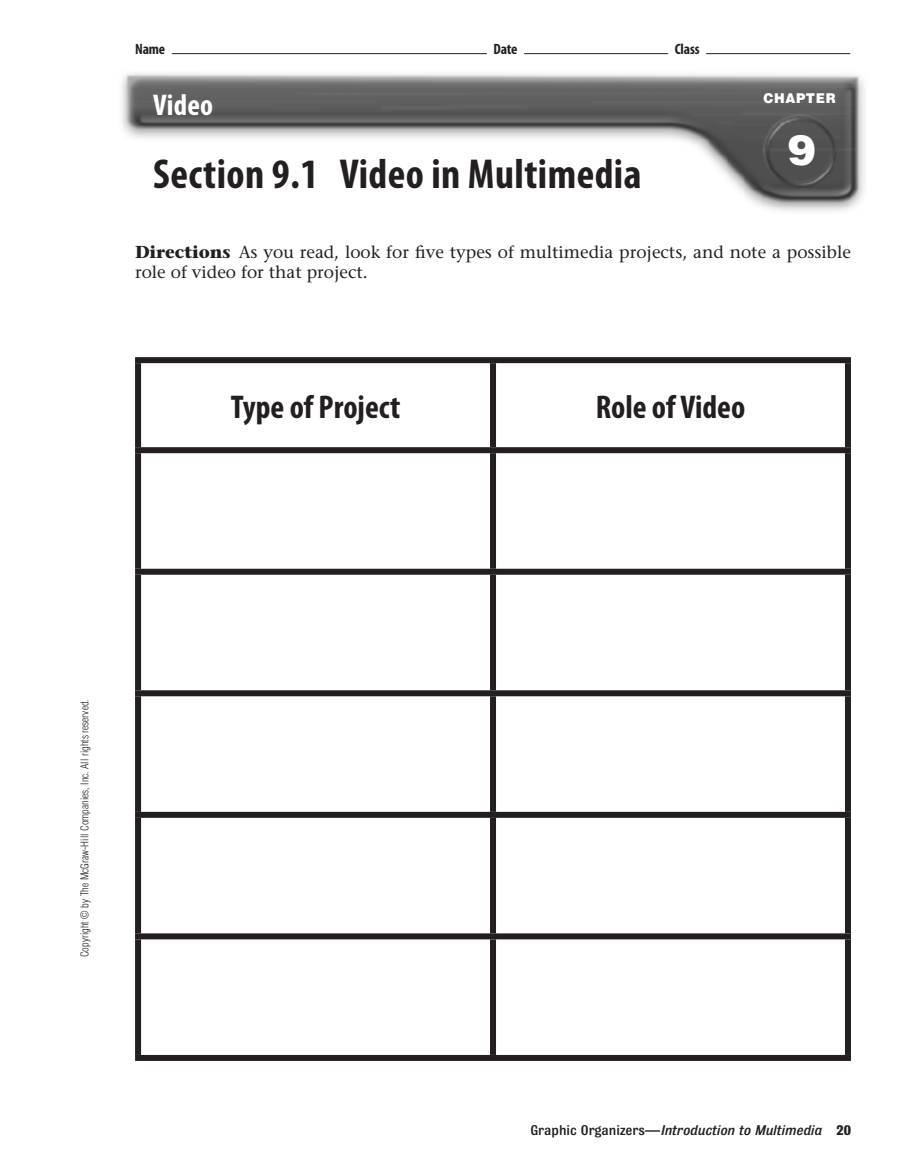
<style>
.page{position:relative;width:905px;height:1175px;background:#fff}
.page>*{position:absolute;margin:0;border:0;box-sizing:border-box;transform-origin:0 0}
.t1{font:700 condensed 42px "Myriad Pro";letter-spacing:.01em;color:#231f20}
.t2{font:900 42px "Helvetica LT Std";color:#fff}
.t3{font:700 condensed 33px "Myriad Pro";color:#231f20}
.t4{font:700 condensed 30px "Myriad Pro";letter-spacing:.01em;color:#fff}
.t5{font:500 17.25px/20.2px "Stone Serif Std";color:#231f20}
.t6{font:italic 15px "Bulldog Medium Std";color:#231f20}
.t7{font:700 condensed 15px "Myriad Pro";letter-spacing:-.01em;color:#231f20}
.t8{font:900 13.5px "Helvetica LT Std";letter-spacing:.05em;color:#fff;scale:.95 1}
.t9{font:300 condensed 10.5px "Helvetica LT Std";color:#231f20}
.s1{font-weight:700}
.s2{font-style:normal}
.s3{font-family:"Bulldog Std";font-weight:700;font-style:normal}
</style>
<div class="page">
<img style="left:122px;top:73px;width:742px;height:138px">
<hr style="left:172px;top:53px;width:315px;height:1px;background:#231f20">
<hr style="left:524px;top:53px;width:144px;height:1px;background:#231f20">
<hr style="left:706px;top:53px;width:144px;height:1px;background:#231f20">
<svg style="left:141px;top:363px;width:703px;height:691px"></svg>
<div style="left:135px;top:1054px;width:715px;height:6px;background:#231f20"></div>
<div style="left:135px;top:357px;width:358px;height:6px;background:#231f20"></div>
<div style="left:135px;top:363px;width:6px;height:84px;background:#231f20"></div>
<div style="left:493px;top:357px;width:357px;height:6px;background:#231f20"></div>
<div style="left:490px;top:363px;width:6px;height:84px;background:#231f20"></div>
<div style="left:844px;top:363px;width:6px;height:84px;background:#231f20"></div>
<div style="left:135px;top:447px;width:358px;height:6px;background:#231f20"></div>
<div style="left:135px;top:453px;width:6px;height:115px;background:#231f20"></div>
<div style="left:493px;top:447px;width:357px;height:6px;background:#231f20"></div>
<div style="left:490px;top:453px;width:6px;height:115px;background:#231f20"></div>
<div style="left:844px;top:453px;width:6px;height:115px;background:#231f20"></div>
<div style="left:135px;top:568px;width:358px;height:6px;background:#231f20"></div>
<div style="left:135px;top:574px;width:6px;height:116px;background:#231f20"></div>
<div style="left:493px;top:568px;width:357px;height:6px;background:#231f20"></div>
<div style="left:490px;top:574px;width:6px;height:116px;background:#231f20"></div>
<div style="left:844px;top:574px;width:6px;height:116px;background:#231f20"></div>
<div style="left:135px;top:690px;width:358px;height:6px;background:#231f20"></div>
<div style="left:135px;top:696px;width:6px;height:116px;background:#231f20"></div>
<div style="left:493px;top:690px;width:357px;height:6px;background:#231f20"></div>
<div style="left:490px;top:696px;width:6px;height:116px;background:#231f20"></div>
<div style="left:844px;top:696px;width:6px;height:116px;background:#231f20"></div>
<div style="left:135px;top:812px;width:358px;height:6px;background:#231f20"></div>
<div style="left:135px;top:818px;width:6px;height:115px;background:#231f20"></div>
<div style="left:493px;top:812px;width:357px;height:6px;background:#231f20"></div>
<div style="left:490px;top:818px;width:6px;height:115px;background:#231f20"></div>
<div style="left:844px;top:818px;width:6px;height:115px;background:#231f20"></div>
<div style="left:135px;top:933px;width:358px;height:6px;background:#231f20"></div>
<div style="left:135px;top:939px;width:6px;height:115px;background:#231f20"></div>
<div style="left:493px;top:933px;width:357px;height:6px;background:#231f20"></div>
<div style="left:490px;top:939px;width:6px;height:115px;background:#231f20"></div>
<div style="left:844px;top:939px;width:6px;height:115px;background:#231f20"></div>
<p class="t7" style="left:135px;top:43px;width:32px">Name</p>
<p class="t7" style="left:493px;top:43px;width:26px">Date</p>
<p class="t7" style="left:674px;top:43px;width:26px">Class</p>
<h3 class="t4" style="left:153px;top:94px;width:62px">Video</h3>
<h1 class="t1" style="left:153px;top:158px;width:490px">Section 9.1 Video in Multimedia</h1>
<p class="t8" style="left:763px;top:93px;width:78px">CHAPTER</p>
<h1 class="t2" style="left:787px;top:135px;width:30px">9</h1>
<p class="t5" style="left:135px;top:243px;width:717px"><span class="s1">Directions</span> As you read, look for five types of multimedia projects, and note a possible role of video for that project.</p>
<h2 class="t3" style="left:231px;top:394px;width:171px">Type of Project</h2>
<h2 class="t3" style="left:595px;top:394px;width:151px">Role of Video</h2>
<p class="t9" style="left:81px;top:957px;width:259px;rotate:-90deg">Copyright © by The McGraw-Hill Companies, Inc. All rights reserved.</p>
<p class="t6" style="left:530px;top:1125px;width:322px"><span class="s2">Graphic Organizers—</span>Introduction to Multimedia <span class="s3">20</span></p>
</div>
